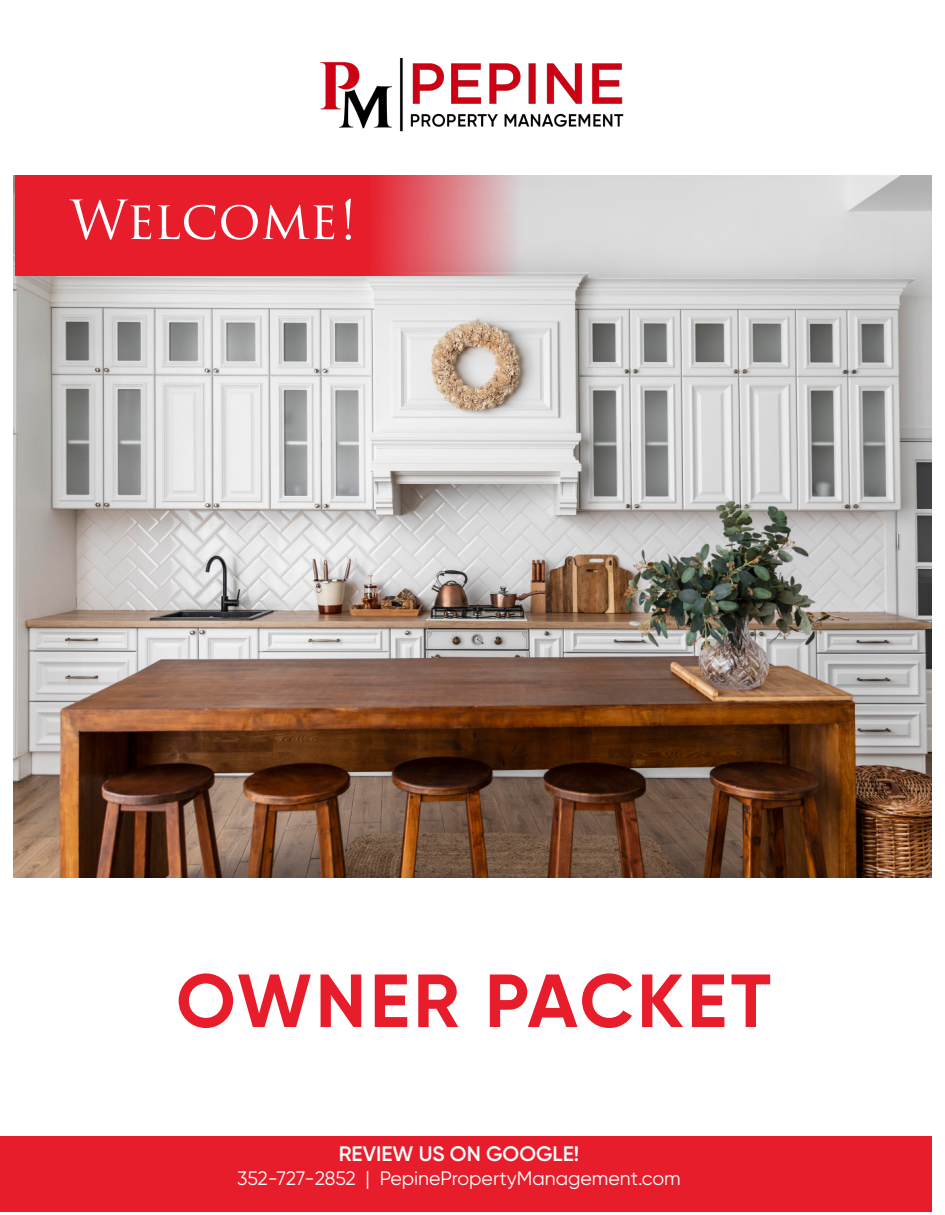
<style>
.page{position:relative;width:945px;height:1215px;background:#fff}
.page>*{position:absolute;margin:0;border:0;box-sizing:border-box;transform-origin:0 0}
.t1{font:700 75px "Gilroy";letter-spacing:.05em;color:#e81d2c}
.t2{font:52.5px "Trajan Pro 3";color:#fff}
.t3{font:600 21px "Gilroy";color:#fff}
.t4{font:19.5px "Gilroy";color:#fff}
</style>
<div class="page">
<img style="left:14px;top:176px;width:918px;height:702px">
<img style="left:294px;top:57px;width:357px;height:119px">
<div style="left:0;top:1136px;width:932px;height:76px;background:#e81d2c"></div>
<svg style="left:15px;top:176px;width:647px;height:100px;background:#e25b65"></svg>
<p class="t2" style="left:70px;top:184px;width:288px">Welcome!</p>
<p class="t1" style="left:176px;top:954px;width:596px">OWNER PACKET</p>
<p class="t3" style="left:339px;top:1141px;width:242px">REVIEW US ON GOOGLE!</p>
<p class="t4" style="left:237px;top:1166px;width:445px">352-727-2852 | PepinePropertyManagement.com</p>
</div>
